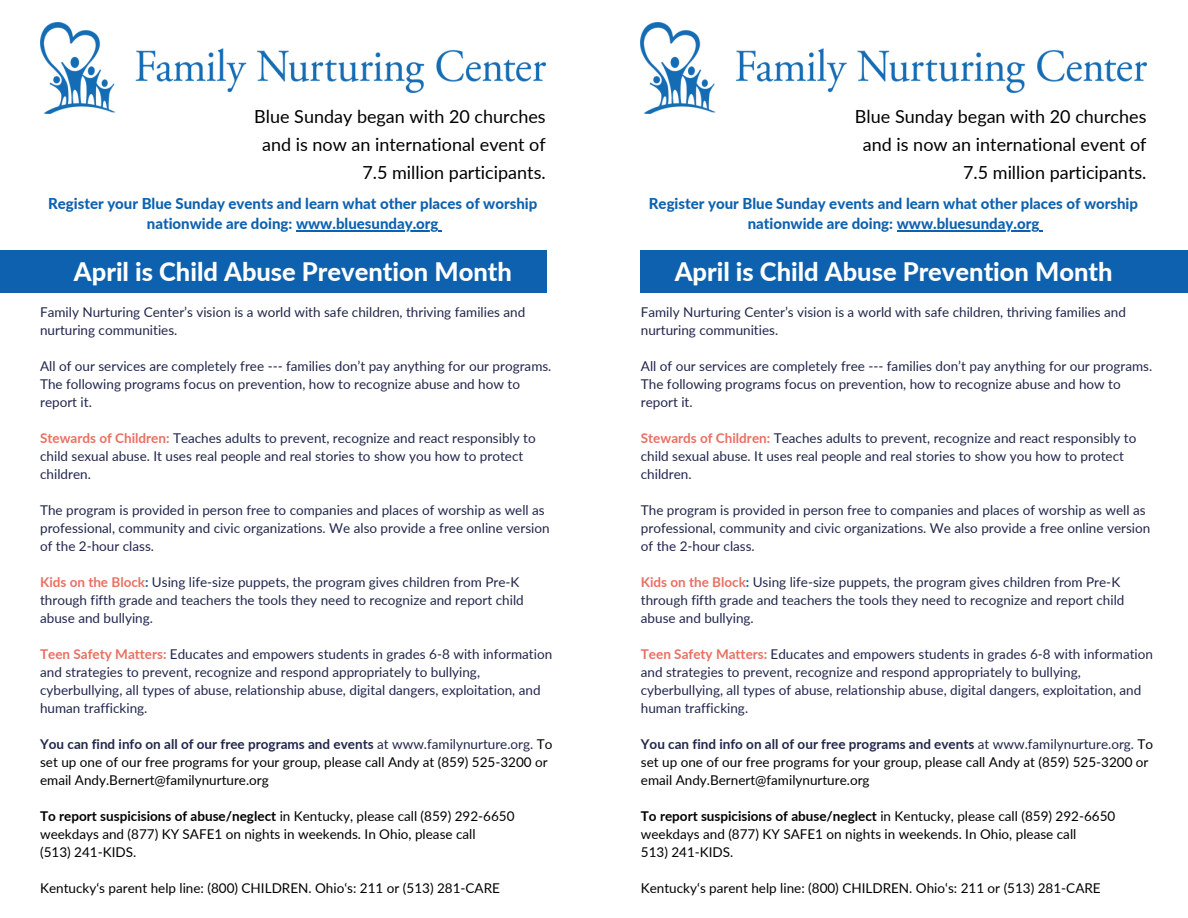
<style>
.page{position:relative;width:1188px;height:918px;background:#fff}
.page>*{position:absolute;margin:0;border:0;box-sizing:border-box;transform-origin:0 0}
.t1{font:800 25.5px "Lato";color:#fff}
.t2{font:18px/28.2px "Lato";color:#000;text-align:right}
.t3{font:800 15px/20.2px "Lato";color:#0d61af;text-align:center}
.t4{font:13.5px/18px "Lato";color:#21264c}
.t5{font:13.5px/18px "Lato";color:#000}
.s1{font-weight:700;color:#e87061}
.s2{font-weight:700;color:#0d61af}
.s3{font-weight:700;color:#21264c}
.s4{color:#21264c}
.s5{font-weight:700}
</style>
<div class="page">
<div style="left:0;top:250px;width:546px;height:43px;background:#0d61af"></div>
<img style="left:40px;top:22px;width:505px;height:91px">
<hr style="left:296px;top:230px;width:143px;height:1px;background:#0d61af">
<div style="left:641px;top:250px;width:547px;height:43px;background:#0d61af"></div>
<img style="left:641px;top:22px;width:505px;height:91px">
<hr style="left:897px;top:230px;width:142px;height:1px;background:#0d61af">
<h2 class="t2" style="left:254px;top:102px;width:293px">Blue Sunday began with 20 churches and is now an international event of<br>7.5 million participants.</h2>
<h1 class="t3" style="left:48px;top:193px;width:491px">Register your Blue Sunday events and learn what other places of worship nationwide are doing: www.bluesunday.org</h1>
<h3 class="t1" style="left:74px;top:256px;width:439px">April is Child Abuse Prevention Month</h3>
<p class="t4" style="left:40px;top:303px;width:487px">Family Nurturing Center’s vision is a world with safe children, thriving families and nurturing communities.</p>
<p class="t4" style="left:40px;top:357px;width:513px">All of our services are completely free --- families don’t pay anything for our programs.<br>The following programs focus on prevention, how to recognize abuse and how to report it.</p>
<p class="t4" style="left:40px;top:429px;width:497px"><span class="s1">Stewards of Children:</span> Teaches adults to prevent, recognize and react responsibly to child sexual abuse. It uses real people and real stories to show you how to protect children.</p>
<p class="t4" style="left:40px;top:501px;width:511px">The program is provided in person free to companies and places of worship as well as professional, community and civic organizations. We also provide a free online version of the 2-hour class.</p>
<p class="t4" style="left:40px;top:573px;width:485px"><span class="s1">Kids on the Block</span><span class="s2">:</span> Using life-size puppets, the program gives children from Pre-K through fifth grade and teachers the tools they need to recognize and report child abuse and bullying.</p>
<p class="t4" style="left:40px;top:645px;width:514px"><span class="s1">Teen Safety Matters:</span> Educates and empowers students in grades 6-8 with information and strategies to prevent, recognize and respond appropriately to bullying, cyberbullying, all types of abuse, relationship abuse, digital dangers, exploitation, and human trafficking.</p>
<p class="t5" style="left:40px;top:735px;width:514px"><span class="s3">You can find info on all of our free programs and events</span> <span class="s4">at www.familynurture.org.</span> To set up one of our free programs for your group, please call Andy at (859) 525-3200 or email Andy.Bernert@familynurture.org</p>
<p class="t5" style="left:40px;top:807px;width:476px"><span class="s5">To report suspicisions of abuse/neglect</span> in Kentucky, please call (859) 292-6650 weekdays and (877) KY SAFE1 on nights in weekends. In Ohio, please call</p>
<p class="t5" style="left:40px;top:843px;width:98px">(513) 241-KIDS.</p>
<p class="t5" style="left:40px;top:879px;width:461px">Kentucky‘s parent help line: (800) CHILDREN. Ohio‘s: 211 or (513) 281-CARE</p>
<h3 class="t2" style="left:855px;top:102px;width:293px">Blue Sunday began with 20 churches and is now an international event of<br>7.5 million participants.</h3>
<p class="t3" style="left:649px;top:193px;width:491px">Register your Blue Sunday events and learn what other places of worship nationwide are doing: www.bluesunday.org</p>
<h1 class="t1" style="left:675px;top:256px;width:439px">April is Child Abuse Prevention Month</h1>
<p class="t4" style="left:641px;top:303px;width:487px">Family Nurturing Center’s vision is a world with safe children, thriving families and nurturing communities.</p>
<p class="t4" style="left:641px;top:357px;width:513px">All of our services are completely free --- families don’t pay anything for our programs.<br>The following programs focus on prevention, how to recognize abuse and how to report it.</p>
<p class="t4" style="left:641px;top:429px;width:497px"><span class="s1">Stewards of Children:</span> Teaches adults to prevent, recognize and react responsibly to child sexual abuse. It uses real people and real stories to show you how to protect children.</p>
<p class="t4" style="left:641px;top:501px;width:511px">The program is provided in person free to companies and places of worship as well as professional, community and civic organizations. We also provide a free online version of the 2-hour class.</p>
<p class="t4" style="left:641px;top:573px;width:485px"><span class="s1">Kids on the Block</span><span class="s2">:</span> Using life-size puppets, the program gives children from Pre-K through fifth grade and teachers the tools they need to recognize and report child abuse and bullying.</p>
<p class="t4" style="left:641px;top:645px;width:514px"><span class="s1">Teen Safety Matters:</span> Educates and empowers students in grades 6-8 with information and strategies to prevent, recognize and respond appropriately to bullying, cyberbullying, all types of abuse, relationship abuse, digital dangers, exploitation, and human trafficking.</p>
<p class="t5" style="left:641px;top:735px;width:514px"><span class="s3">You can find info on all of our free programs and events</span> <span class="s4">at www.familynurture.org.</span> To set up one of our free programs for your group, please call Andy at (859) 525-3200 or email Andy.Bernert@familynurture.org</p>
<p class="t5" style="left:641px;top:807px;width:476px"><span class="s5">To report suspicisions of abuse/neglect</span> in Kentucky, please call (859) 292-6650 weekdays and (877) KY SAFE1 on nights in weekends. In Ohio, please call<br>513) 241-KIDS.</p>
<p class="t5" style="left:641px;top:879px;width:461px">Kentucky‘s parent help line: (800) CHILDREN. Ohio‘s: 211 or (513) 281-CARE</p>
</div>
